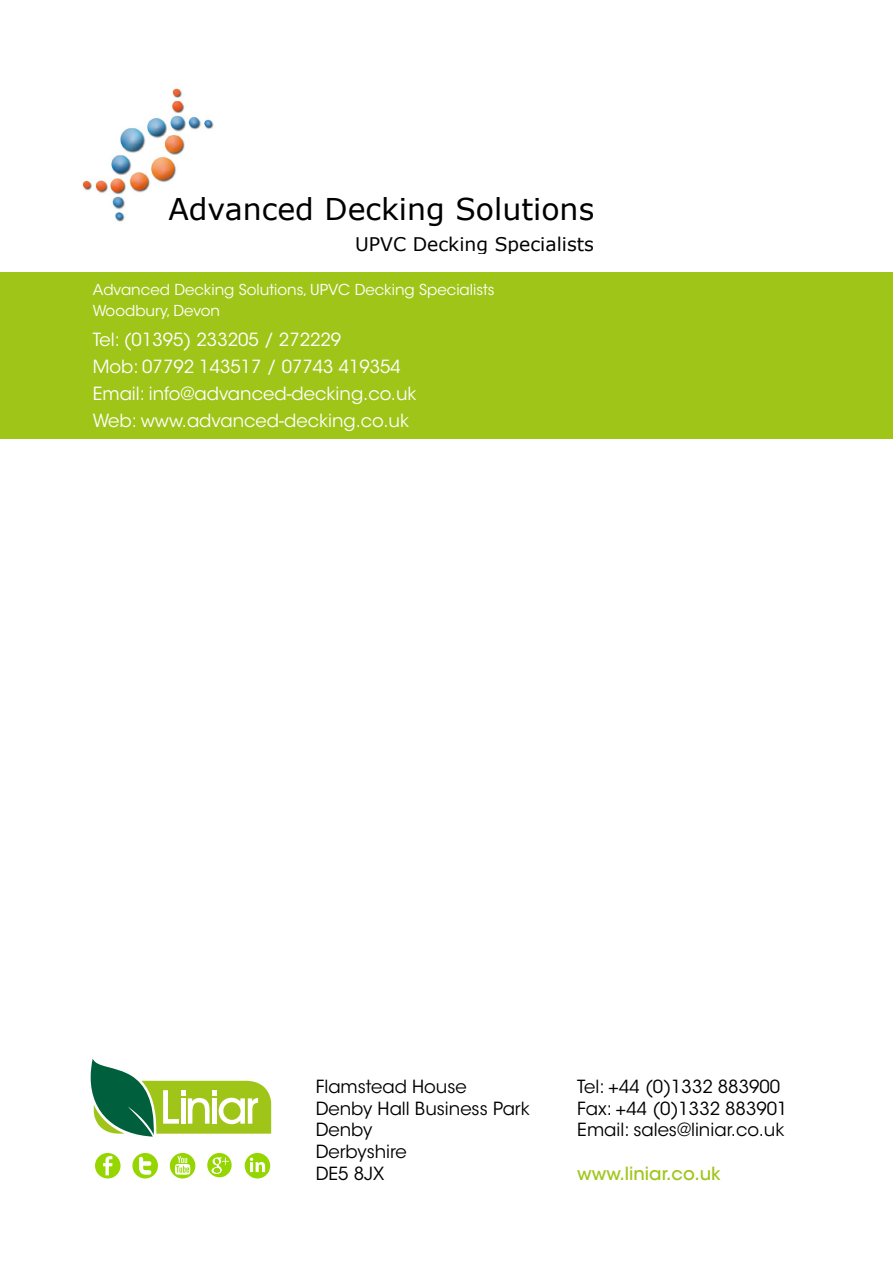
<style>
.page{position:relative;width:893px;height:1263px;background:#fff}
.page>*{position:absolute;margin:0;border:0;box-sizing:border-box;transform-origin:0 0}
.t1{font:30px "Verdana";color:#000}
.t2{font:18.75px "Verdana";color:#000}
.t3{font:18px/21.6px "ITC Avant Garde Std";color:#000}
.t4{font:18px/27px "ITC Avant Garde Std";color:#fff}
.t5{font:500 18px "ITC Avant Garde Std";color:#a0c519}
.t6{font:15px/21px "ITC Avant Garde Std";color:#fff}
</style>
<div class="page">
<svg style="left:91px;top:1058px;width:180px;height:78px"></svg>
<div style="left:95px;top:1153px;width:26px;height:25px;background:#95d600;border-radius:50%"></div>
<div style="left:132px;top:1153px;width:26px;height:25px;background:#95d500;border-radius:50%"></div>
<div style="left:170px;top:1153px;width:25px;height:25px;background:#95d500;border-radius:50%"></div>
<svg style="left:207px;top:1153px;width:25px;height:24px"></svg>
<div style="left:245px;top:1153px;width:25px;height:25px;background:#95d500;border-radius:50%"></div>
<svg style="left:103px;top:1156px;width:9px;height:19px"></svg>
<svg style="left:139px;top:1157px;width:12px;height:18px"></svg>
<svg style="left:175px;top:1156px;width:15px;height:18px"></svg>
<svg style="left:222px;top:1157px;width:7px;height:17px"></svg>
<img style="left:212px;top:1157px;width:10px;height:17px">
<svg style="left:250px;top:1157px;width:15px;height:15px"></svg>
<div style="left:0;top:272px;width:893px;height:167px;background:#9fc519"></div>
<img style="left:82px;top:88px;width:132px;height:134px">
<h1 class="t1" style="left:168px;top:188px;width:427px">Advanced Decking Solutions</h1>
<p class="t2" style="left:355px;top:231px;width:240px">UPVC Decking Specialists</p>
<p class="t6" style="left:93px;top:279px;width:403px">Advanced Decking Solutions, UPVC Decking Specialists<br>Woodbury, Devon</p>
<p class="t4" style="left:93px;top:326px;width:325px">Tel: (01395) 233205 / 272229<br>Mob: 07792 143517 / 07743 419354<br>Email: info@advanced-decking.co.uk Web: www.advanced-decking.co.uk</p>
<p class="t3" style="left:316px;top:1076px;width:216px">Flamstead House<br>Denby Hall Business Park<br>Denby<br>Derbyshire<br>DE5 8JX</p>
<p class="t3" style="left:577px;top:1076px;width:212px">Tel: +44 (0)1332 883900<br>Fax: +44 (0)1332 883901<br>Email: sales@liniar.co.uk</p>
<p class="t5" style="left:577px;top:1162px;width:145px">www.liniar.co.uk</p>
</div>
